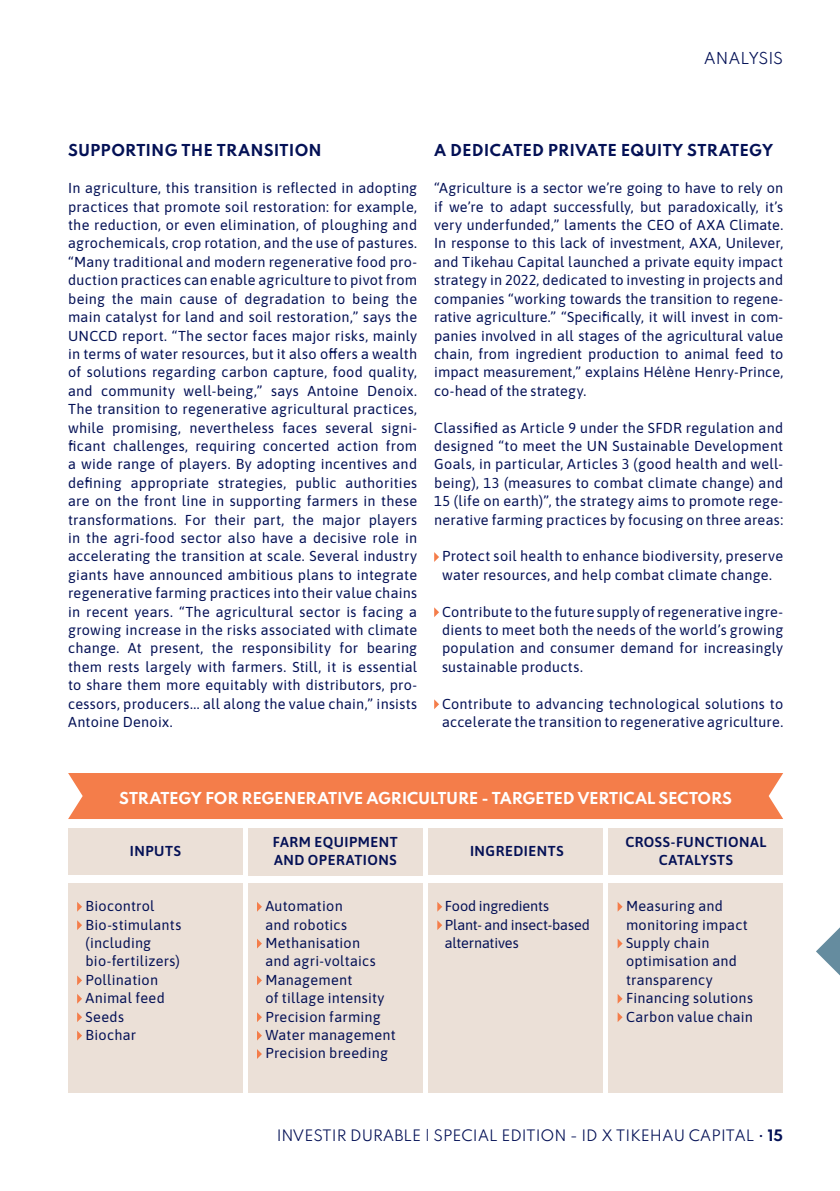
<style>
.page{position:relative;width:840px;height:1191px;background:#fff}
.page>*{position:absolute;margin:0;border:0;box-sizing:border-box;transform-origin:0 0}
.para_texte_courant_j{font:100 14.6px "Spartan";letter-spacing:.01em;color:#041156}
.t1{font:100 14.6px "Spartan";letter-spacing:-.02em;color:#fff}
.para_texte_courant_j-2{font:14.4px/18.4px "Asap";letter-spacing:.015em;color:#041156}
.para_texte_courant_j-3{font:600 14.4px/18.4px "Asap";letter-spacing:.035em;color:#041156}
.para_texte_courant_j-4{font:14.4px/18.4px "Asap";letter-spacing:-.005em;color:#041156}
.para_texte_courant_j-5{font:14.4px "Asap";letter-spacing:-.01em;color:#041156}
.t2{font:100 14px "Spartan";color:#041156}
</style>
<div class="page">
<svg style="left:816px;top:928px;width:23px;height:47px"></svg>
<svg style="left:434px;top:552px;width:5px;height:10px"></svg>
<svg style="left:434px;top:607px;width:5px;height:10px"></svg>
<svg style="left:434px;top:699px;width:5px;height:10px"></svg>
<div style="left:68px;top:773px;width:714px;height:46px;background:#f47d4a"></div>
<div style="left:68px;top:828px;width:174px;height:46px;background:#ebe0d7"></div>
<div style="left:248px;top:828px;width:174px;height:47px;background:#ebe0d7"></div>
<div style="left:428px;top:828px;width:174px;height:46px;background:#ebe0d7"></div>
<div style="left:608px;top:828px;width:174px;height:46px;background:#ebe0d7"></div>
<div style="left:68px;top:883px;width:174px;height:209px;background:#ebe0d7"></div>
<div style="left:248px;top:883px;width:174px;height:209px;background:#ebe0d7"></div>
<div style="left:428px;top:883px;width:174px;height:209px;background:#ebe0d7"></div>
<svg style="left:77px;top:902px;width:5px;height:9px"></svg>
<svg style="left:77px;top:920px;width:5px;height:10px"></svg>
<svg style="left:77px;top:975px;width:5px;height:10px"></svg>
<svg style="left:77px;top:994px;width:5px;height:9px"></svg>
<svg style="left:77px;top:1012px;width:5px;height:10px"></svg>
<svg style="left:77px;top:1031px;width:5px;height:9px"></svg>
<svg style="left:257px;top:902px;width:5px;height:9px"></svg>
<svg style="left:257px;top:939px;width:5px;height:9px"></svg>
<svg style="left:257px;top:975px;width:5px;height:10px"></svg>
<svg style="left:257px;top:1012px;width:5px;height:10px"></svg>
<svg style="left:257px;top:1031px;width:5px;height:9px"></svg>
<svg style="left:257px;top:1049px;width:5px;height:10px"></svg>
<svg style="left:437px;top:902px;width:5px;height:9px"></svg>
<svg style="left:437px;top:920px;width:5px;height:10px"></svg>
<div style="left:608px;top:883px;width:174px;height:209px;background:#ebe0d7"></div>
<svg style="left:617px;top:902px;width:5px;height:9px"></svg>
<svg style="left:617px;top:939px;width:5px;height:9px"></svg>
<svg style="left:617px;top:994px;width:5px;height:9px"></svg>
<svg style="left:617px;top:1012px;width:5px;height:10px"></svg>
<p class="para_texte_courant_j" style="left:703px;top:48px;width:81px">ANALYSIS</p>
<p class="para_texte_courant_j" style="left:68px;top:140px;width:255px">SUPPORTING THE TRANSITION</p>
<p class="para_texte_courant_j-2" style="left:68px;top:178px;width:350px;text-align:justify">In agriculture, this transition is reflected in adopting practices that promote soil restoration: for example, the reduction, or even elimination, of ploughing and agrochemicals, crop rotation, and the use of pastures. “Many traditional and modern regenerative food pro&shy;duction practices can enable agriculture to pivot from being the main cause of degradation to being the main catalyst for land and soil restoration,” says the UNCCD report. “The sector faces major risks, mainly in terms of water resources, but it also offers a wealth of solutions regarding carbon capture, food quality, and community well-being,” says Antoine Denoix.<br>The transition to regenerative agricultural practices, while promising, nevertheless faces several signi&shy;ficant challenges, requiring concerted action from a wide range of players. By adopting incentives and defining appropriate strategies, public authorities are on the front line in supporting farmers in these transformations. For their part, the major players in the agri-food sector also have a decisive role in accelerating the transition at scale. Several industry giants have announced ambitious plans to integrate regenerative farming practices into their value chains in recent years. “The agricultural sector is facing a growing increase in the risks associated with climate change. At present, the responsibility for bearing them rests largely with farmers. Still, it is essential to share them more equitably with distributors, pro&shy;cessors, producers... all along the value chain,” insists Antoine Denoix.</p>
<p class="para_texte_courant_j" style="left:434px;top:140px;width:340px">A DEDICATED PRIVATE EQUITY STRATEGY</p>
<p class="para_texte_courant_j-2" style="left:434px;top:178px;width:350px;text-align:justify">“Agriculture is a sector we’re going to have to rely on if we’re to adapt successfully, but paradoxically, it’s very underfunded,” laments the CEO of AXA Climate.<br>In response to this lack of investment, AXA, Unilever, and Tikehau Capital launched a private equity impact strategy in 2022, dedicated to investing in projects and companies “working towards the transition to regene&shy;rative agriculture.” “Specifically, it will invest in com&shy;panies involved in all stages of the agricultural value chain, from ingredient production to animal feed to impact measurement,” explains Hélène Henry-Prince, co-head of the strategy.</p>
<p class="para_texte_courant_j-2" style="left:434px;top:417px;width:350px;text-align:justify">Classified as Article 9 under the SFDR regulation and designed “to meet the UN Sustainable Development Goals, in particular, Articles 3 (good health and well&shy;being), 13 (measures to combat climate change) and 15 (life on earth)”, the strategy aims to promote rege&shy;nerative farming practices by focusing on three areas:</p>
<p class="para_texte_courant_j-2" style="left:442px;top:546px;width:342px">Protect soil health to enhance biodiversity, preserve water resources, and help combat climate change.</p>
<p class="para_texte_courant_j-2" style="left:442px;top:601px;width:342px;text-align:justify">Contribute to the future supply of regenerative ingre&shy;dients to meet both the needs of the world’s growing population and consumer demand for increasingly sustainable products.</p>
<p class="para_texte_courant_j-2" style="left:442px;top:693px;width:342px">Contribute to advancing technological solutions to accelerate the transition to regenerative agriculture.</p>
<p class="t1" style="left:119px;top:787px;width:613px">STRATEGY FOR REGENERATIVE AGRICULTURE - TARGETED VERTICAL SECTORS</p>
<p class="para_texte_courant_j-3" style="left:130px;top:840px;width:52px">INPUTS</p>
<p class="para_texte_courant_j-3" style="left:272px;top:831px;width:126px">FARM EQUIPMENT<br>AND OPERATIONS</p>
<p class="para_texte_courant_j-3" style="left:469px;top:840px;width:95px">INGREDIENTS</p>
<p class="para_texte_courant_j-3" style="left:625px;top:831px;width:142px;text-align:center">CROSS-FUNCTIONAL<br>CATALYSTS</p>
<p class="para_texte_courant_j-2" style="left:85px;top:896px;width:70px">Biocontrol</p>
<p class="para_texte_courant_j-2" style="left:85px;top:914px;width:97px">Bio-stimulants (including bio-fertilizers)</p>
<p class="para_texte_courant_j-2" style="left:85px;top:969px;width:74px">Pollination</p>
<p class="para_texte_courant_j-2" style="left:85px;top:988px;width:81px">Animal feed</p>
<p class="para_texte_courant_j-2" style="left:85px;top:1006px;width:40px">Seeds</p>
<p class="para_texte_courant_j-2" style="left:85px;top:1025px;width:52px">Biochar</p>
<p class="para_texte_courant_j-5" style="left:444px;top:896px;width:106px">Food ingredients</p>
<p class="para_texte_courant_j-4" style="left:444px;top:914px;width:146px">Plant- and insect-based alternatives</p>
<p class="para_texte_courant_j-2" style="left:625px;top:896px;width:123px">Measuring and monitoring impact</p>
<p class="para_texte_courant_j-2" style="left:625px;top:933px;width:112px">Supply chain optimisation and transparency</p>
<p class="para_texte_courant_j-2" style="left:625px;top:988px;width:128px">Financing solutions</p>
<p class="para_texte_courant_j-2" style="left:625px;top:1006px;width:128px">Carbon value chain</p>
<p class="para_texte_courant_j-2" style="left:265px;top:896px;width:83px">Automation and robotics</p>
<p class="para_texte_courant_j-2" style="left:265px;top:933px;width:112px">Methanisation and agri-voltaics</p>
<p class="para_texte_courant_j-2" style="left:265px;top:969px;width:121px">Management<br>of tillage intensity</p>
<p class="para_texte_courant_j-2" style="left:265px;top:1006px;width:117px">Precision farming</p>
<p class="para_texte_courant_j-2" style="left:265px;top:1025px;width:132px">Water management</p>
<p class="para_texte_courant_j-2" style="left:265px;top:1043px;width:124px">Precision breeding</p>
<p class="t2" style="left:276px;top:1125px;width:508px">INVESTIR DURABLE | SPECIAL EDITION - ID X TIKEHAU CAPITAL • 15</p>
</div>
